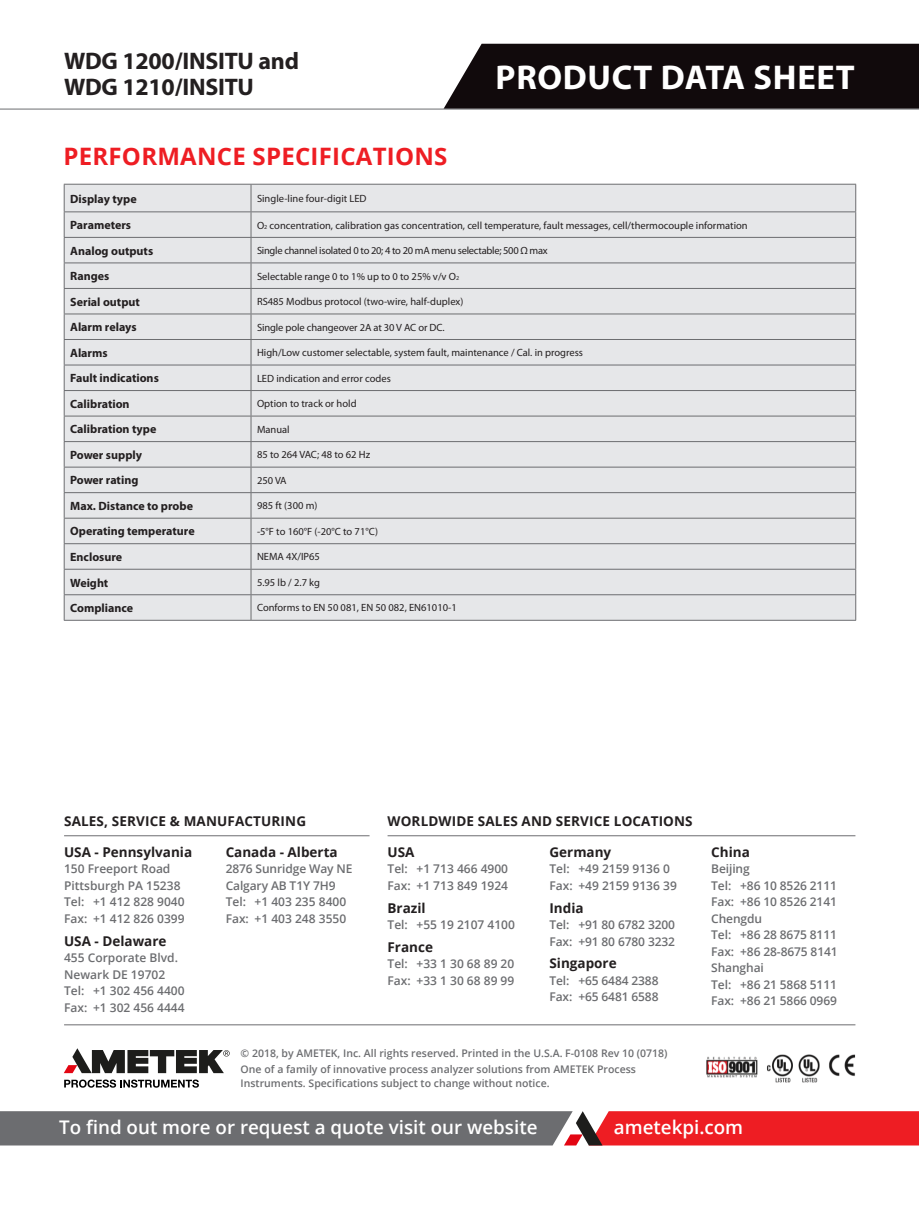
<style>
.page{position:relative;width:919px;height:1214px;background:#fff}
.page>*{position:absolute;margin:0;border:0;box-sizing:border-box;transform-origin:0 0}
.t1{font:700 34.5px "Myriad Pro";letter-spacing:.02em;color:#fff}
.t2{font:700 24px/25.5px "Myriad Pro";letter-spacing:-.01em;color:#231f20}
.t3{font:700 24px "Open Sans";letter-spacing:.01em;color:#ee1d23}
.t4{font:600 18.75px "Open Sans";color:#fff}
.t5{font:700 13.5px "Open Sans";color:#231f20}
.t6{font:600 12px/16.5px "Open Sans";color:#6c6d70}
.t7{font:700 12px "Myriad Pro";color:#231f20}
.t8{font:10.5px "Myriad Pro";color:#231f20}
.t9{font:600 10.5px/13.5px "Open Sans";color:#6c6d70}
.t10{font:10.5px "Myriad Pro";letter-spacing:-.025em;color:#231f20}
.s1{font-size:6.15px}
</style>
<div class="page">
<svg style="left:0;top:1111px;width:918px;height:34px;background:#9c5458"></svg>
<hr style="left:64px;top:835px;width:305px;height:1px;background:#6c6d70">
<hr style="left:64px;top:1024px;width:791px;height:1px;background:#6c6d70">
<hr style="left:387px;top:835px;width:468px;height:1px;background:#6c6d70">
<img style="left:706px;top:1054px;width:150px;height:29px">
<svg style="left:64px;top:1079px;width:135px;height:8px"></svg>
<svg style="left:64px;top:1048px;width:165px;height:25px"></svg>
<hr style="left:64px;top:620px;width:187px;height:1px;background:#6c6d70">
<hr style="left:251px;top:620px;width:605px;height:1px;background:#6c6d70">
<svg style="left:64px;top:184px;width:792px;height:436px;background:#e0e1e4"></svg>
<hr style="left:64px;top:211px;width:187px;height:1px;background:#6c6d70">
<hr style="left:251px;top:211px;width:605px;height:1px;background:#6c6d70">
<div style="left:443px;top:44px;width:475px;height:65px;background:#110a0c"></div>
<hr style="left:0;top:109px;width:918px;height:1px;background:#6c6d70">
<p class="t2" style="left:64px;top:47px;width:236px">WDG 1200/INSITU and<br>WDG 1210/INSITU</p>
<p class="t1" style="left:495px;top:55px;width:360px">PRODUCT DATA SHEET</p>
<p class="t3" style="left:63px;top:139px;width:385px">PERFORMANCE SPECIFICATIONS</p>
<p class="t7" style="left:70px;top:191px;width:68px">Display type</p>
<p class="t8" style="left:257px;top:192px;width:111px">Single-line four-digit LED</p>
<p class="t7" style="left:70px;top:217px;width:62px">Parameters</p>
<p class="t8" style="left:257px;top:218px;width:492px">O<span class="s1">2</span> concentration, calibration gas concentration, cell temperature, fault messages, cell/thermocouple information</p>
<p class="t7" style="left:70px;top:243px;width:84px">Analog outputs</p>
<p class="t10" style="left:257px;top:244px;width:292px">Single channel isolated 0 to 20; 4 to 20 mA menu selectable; 500 Ω max</p>
<p class="t7" style="left:70px;top:268px;width:41px">Ranges</p>
<p class="t8" style="left:257px;top:269px;width:204px">Selectable range 0 to 1% up to 0 to 25% v/v O<span class="s1">2</span></p>
<p class="t7" style="left:70px;top:294px;width:71px">Serial output</p>
<p class="t8" style="left:257px;top:295px;width:208px">RS485 Modbus protocol (two-wire, half-duplex)</p>
<p class="t7" style="left:70px;top:319px;width:68px">Alarm relays</p>
<p class="t8" style="left:257px;top:320px;width:189px">Single pole changeover 2A at 30 V AC or DC.</p>
<p class="t7" style="left:70px;top:345px;width:39px">Alarms</p>
<p class="t8" style="left:257px;top:346px;width:327px">High/Low customer selectable, system fault, maintenance / Cal. in progress</p>
<p class="t7" style="left:70px;top:370px;width:90px">Fault indications</p>
<p class="t8" style="left:257px;top:372px;width:135px">LED indication and error codes</p>
<p class="t7" style="left:70px;top:396px;width:61px">Calibration</p>
<p class="t8" style="left:257px;top:397px;width:101px">Option to track or hold</p>
<p class="t7" style="left:70px;top:421px;width:88px">Calibration type</p>
<p class="t8" style="left:257px;top:423px;width:34px">Manual</p>
<p class="t7" style="left:70px;top:447px;width:73px">Power supply</p>
<p class="t8" style="left:257px;top:448px;width:115px">85 to 264 VAC; 48 to 62 Hz</p>
<p class="t7" style="left:70px;top:472px;width:70px">Power rating</p>
<p class="t8" style="left:257px;top:474px;width:31px">250 VA</p>
<p class="t7" style="left:70px;top:498px;width:124px">Max. Distance to probe</p>
<p class="t8" style="left:257px;top:499px;width:62px">985 ft (300 m)</p>
<p class="t7" style="left:70px;top:523px;width:126px">Operating temperature</p>
<p class="t8" style="left:257px;top:525px;width:122px">-5°F to 160°F (-20°C to 71°C)</p>
<p class="t7" style="left:70px;top:549px;width:54px">Enclosure</p>
<p class="t8" style="left:257px;top:550px;width:64px">NEMA 4X/IP65</p>
<p class="t7" style="left:70px;top:574px;width:40px">Weight</p>
<p class="t8" style="left:257px;top:576px;width:65px">5.95 lb / 2.7 kg</p>
<p class="t7" style="left:70px;top:600px;width:64px">Compliance</p>
<p class="t8" style="left:257px;top:601px;width:201px">Conforms to EN 50 081, EN 50 082, EN61010-1</p>
<p class="t5" style="left:64px;top:811px;width:243px">SALES, SERVICE &amp; MANUFACTURING</p>
<p class="t5" style="left:387px;top:811px;width:307px">WORLDWIDE SALES AND SERVICE LOCATIONS</p>
<p class="t5" style="left:549px;top:842px;width:63px">Germany</p>
<p class="t6" style="left:549px;top:860px;width:129px">Tel: +49 2159 9136 0<br>Fax: +49 2159 9136 39</p>
<p class="t5" style="left:549px;top:898px;width:36px">India</p>
<p class="t6" style="left:549px;top:916px;width:127px">Tel: +91 80 6782 3200<br>Fax: +91 80 6780 3232</p>
<p class="t5" style="left:549px;top:953px;width:69px">Singapore</p>
<p class="t6" style="left:549px;top:972px;width:111px">Tel: +65 6484 2388<br>Fax: +65 6481 6588</p>
<p class="t5" style="left:64px;top:842px;width:130px">USA - Pennsylvania</p>
<p class="t6" style="left:64px;top:860px;width:122px">150 Freeport Road<br>Pittsburgh PA 15238<br>Tel: +1 412 828 9040<br>Fax: +1 412 826 0399</p>
<p class="t5" style="left:64px;top:931px;width:104px">USA - Delaware</p>
<p class="t6" style="left:64px;top:949px;width:122px">455 Corporate Blvd.<br>Newark DE 19702<br>Tel: +1 302 456 4400<br>Fax: +1 302 456 4444</p>
<p class="t5" style="left:226px;top:842px;width:113px">Canada - Alberta</p>
<p class="t6" style="left:226px;top:860px;width:128px">2876 Sunridge Way NE<br>Calgary AB T1Y 7H9<br>Tel: +1 403 235 8400<br>Fax: +1 403 248 3550</p>
<p class="t5" style="left:387px;top:842px;width:28px">USA</p>
<p class="t6" style="left:387px;top:860px;width:122px">Tel: +1 713 466 4900<br>Fax: +1 713 849 1924</p>
<p class="t5" style="left:387px;top:898px;width:40px">Brazil</p>
<p class="t6" style="left:387px;top:916px;width:129px">Tel: +55 19 2107 4100</p>
<p class="t5" style="left:387px;top:937px;width:47px">France</p>
<p class="t6" style="left:387px;top:955px;width:128px">Tel: +33 1 30 68 89 20<br>Fax: +33 1 30 68 89 99</p>
<p class="t9" style="left:241px;top:1046px;width:428px">© 2018, by AMETEK, Inc. All rights reserved. Printed in the U.S.A. F-0108 Rev 10 (0718)</p>
<p class="t9" style="left:241px;top:1062px;width:397px">One of a family of innovative process analyzer solutions from AMETEK Process<br>Instruments. Specifications subject to change without notice.</p>
<p class="t5" style="left:711px;top:842px;width:40px">China</p>
<p class="t6" style="left:711px;top:860px;width:128px">Beijing<br>Tel: +86 10 8526 2111<br>Fax: +86 10 8526 2141<br>Chengdu<br>Tel: +86 28 8675 8111<br>Fax: +86 28-8675 8141<br>Shanghai<br>Tel: +86 21 5868 5111<br>Fax: +86 21 5866 0969</p>
<p class="t4" style="left:59px;top:1114px;width:480px">To find out more or request a quote visit our website</p>
<p class="t4" style="left:613px;top:1114px;width:131px">ametekpi.com</p>
</div>
